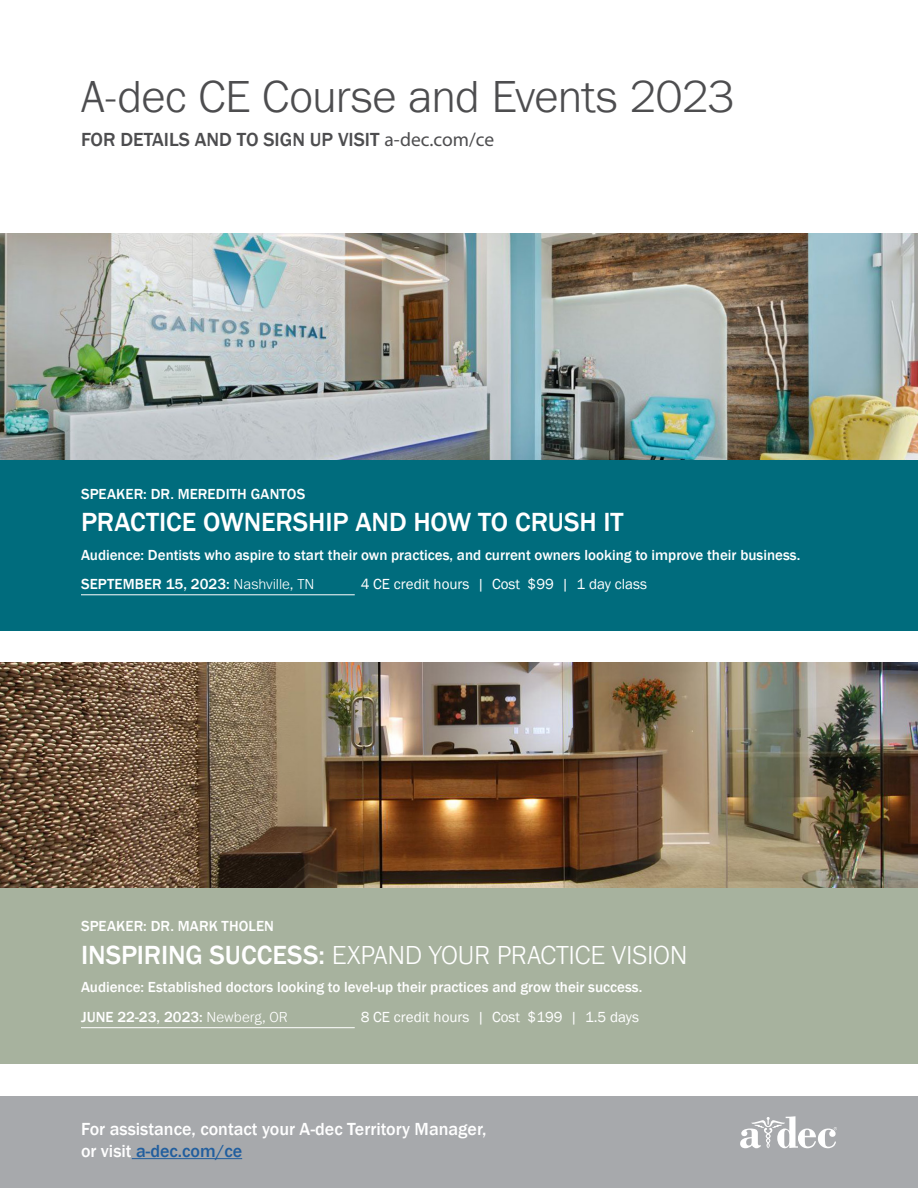
<style>
.page{position:relative;width:918px;height:1188px;background:#fff}
.page>*{position:absolute;margin:0;border:0;box-sizing:border-box;transform-origin:0 0}
.t1{font:300 46.5px "Franklin Gothic URW";letter-spacing:-.015em;color:#4d4d4f}
.t2{font:300 27px "Franklin Gothic URW";letter-spacing:-.01em;color:#fff}
.t3{font:500 27px "Franklin Gothic";letter-spacing:-.005em;color:#fff}
.t4{font:500 19.5px "Franklin Gothic";color:#4d4d4f}
.t5{font:500 18px/22.5px "Franklin Gothic";color:#fff}
.t6{font:500 15px/29.2px "Franklin Gothic";color:#fff}
.t7{font:15px "Franklin Gothic";color:#fff}
.s1{font-family:"Myriad Pro";font-weight:400}
.s2{font-family:"Franklin Gothic URW";font-weight:300}
.s3{font-family:"Franklin Gothic";font-weight:500}
.s4{color:#215e9e}
</style>
<div class="page">
<div style="left:0;top:1096px;width:918px;height:92px;background:#a7a9ac"></div>
<hr style="left:132px;top:1158px;width:110px;height:1px;background:#215e9e">
<svg style="left:740px;top:1116px;width:97px;height:32px"></svg>
<div style="left:0;top:885px;width:918px;height:179px;background:#a7b29e"></div>
<hr style="left:81px;top:1027px;width:274px;height:1px;background:#fff">
<div style="left:0;top:453px;width:918px;height:178px;background:#006c7d"></div>
<hr style="left:81px;top:594px;width:274px;height:1px;background:#fff">
<img style="left:0;top:233px;width:918px;height:226px">
<img style="left:0;top:662px;width:918px;height:226px">
<h1 class="t1" style="left:81px;top:68px;width:655px">A-dec CE Course and Events 2023</h1>
<h3 class="t4" style="left:81px;top:128px;width:415px">FOR DETAILS AND TO SIGN UP VISIT <span class="s1">a-dec.com/ce</span></h3>
<p class="t6" style="left:81px;top:479px;width:226px">SPEAKER: DR. MEREDITH GANTOS</p>
<h2 class="t3" style="left:81px;top:505px;width:544px">PRACTICE OWNERSHIP AND HOW TO CRUSH IT</h2>
<p class="t6" style="left:81px;top:540px;width:721px">Audience: Dentists who aspire to start their own practices, and current owners looking to improve their business.<br>SEPTEMBER 15, 2023: <span class="s2">Nashville, TN</span></p>
<p class="t7" style="left:361px;top:574px;width:288px">4 CE credit hours | Cost $99 | 1 day class</p>
<p class="t6" style="left:81px;top:912px;width:194px">SPEAKER: DR. MARK THOLEN</p>
<h2 class="t2" style="left:81px;top:938px;width:608px"><span class="s3">INSPIRING SUCCESS:</span> EXPAND YOUR PRACTICE VISION</h2>
<p class="t6" style="left:81px;top:973px;width:563px">Audience: Established doctors looking to level-up their practices and grow their success.<br>JUNE 22-23, 2023: <span class="s2">Newberg, OR</span></p>
<p class="t7" style="left:361px;top:1007px;width:280px">8 CE credit hours | Cost $199 | 1.5 days</p>
<p class="t5" style="left:81px;top:1118px;width:407px">For assistance, contact your A-dec Territory Manager, or visit <span class="s4">a-dec.com/ce</span></p>
</div>
